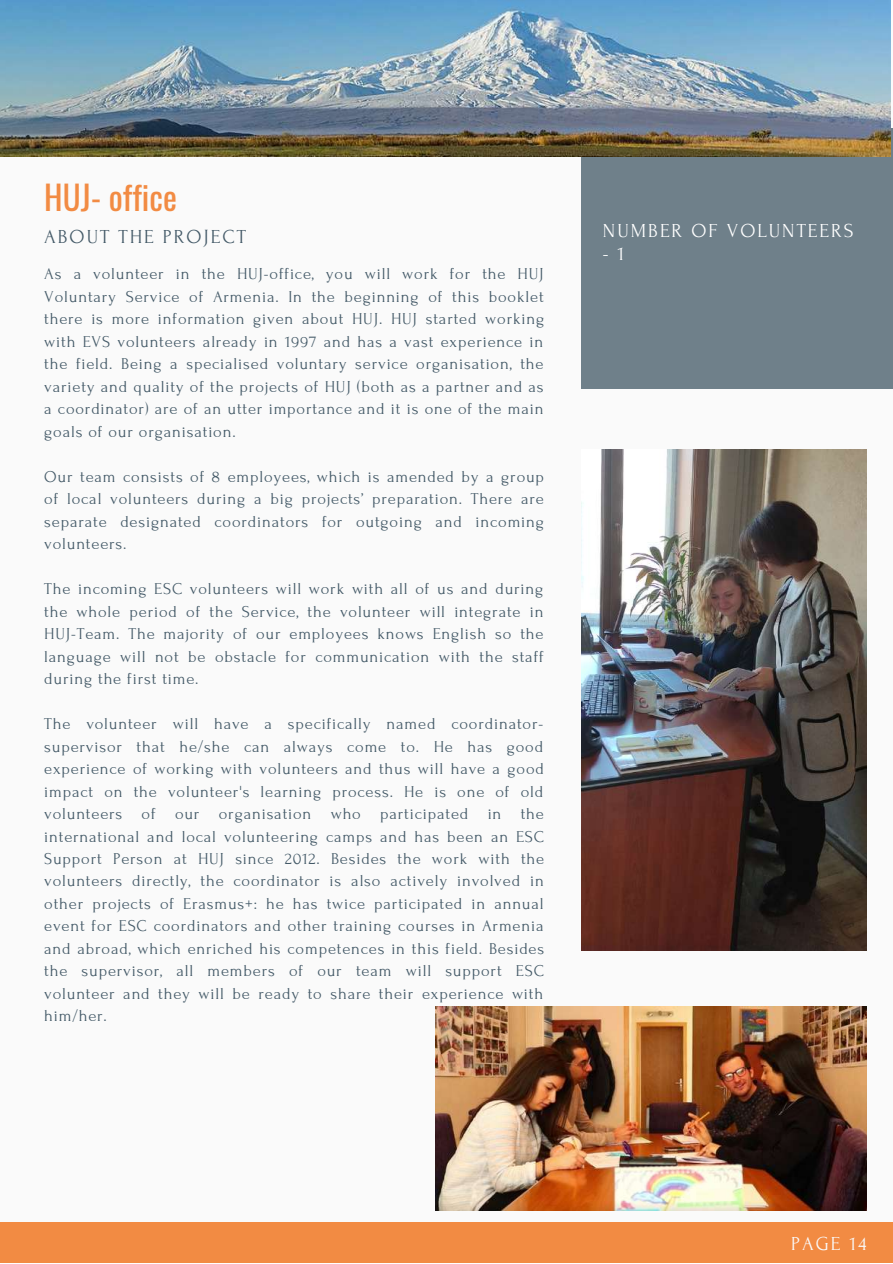
<style>
.page{position:relative;width:893px;height:1264px;background:#fff}
.page>*{position:absolute;margin:0;border:0;box-sizing:border-box;transform-origin:0 0}
.t1{font:33px "Oswald";color:#f28b43}
.t2{font:19.8px "Forum";letter-spacing:.1em;color:#fff}
.t3{font:19.8px "Forum";letter-spacing:.1em;color:#435967}
.t4{font:19.8px "Forum";letter-spacing:.1em;color:#fafafa}
.t5{font:16.5px/22.5px "Forum";letter-spacing:.05em;color:#435967;text-align:justify}
</style>
<div class="page">
<div style="left:0;top:0;width:892px;height:1262px;background:#fafafa"></div>
<div style="left:0;top:1221px;width:892px;height:41px;background:#f28b43"></div>
<div style="left:581px;top:128px;width:311px;height:260px;background:#6f808a"></div>
<img style="left:0;top:0;width:890px;height:156px">
<img style="left:436px;top:1006px;width:430px;height:204px">
<img style="left:582px;top:450px;width:284px;height:501px">
<h1 class="t1" style="left:44px;top:171px;width:134px">HUJ- office</h1>
<p class="t3" style="left:44px;top:226px;width:203px">ABOUT THE PROJECT</p>
<p class="t5" style="left:44px;top:263px;width:501px">As a volunteer in the HUJ-office, you will work for the HUJ Voluntary Service of Armenia. In the beginning of this booklet there is more information given about HUJ. HUJ started working with EVS volunteers already in 1997 and has a vast experience in the field. Being a specialised voluntary service organisation, the variety and quality of the projects of HUJ (both as a partner and as a coordinator) are of an utter importance and it is one of the main goals of our organisation.</p>
<p class="t5" style="left:44px;top:465px;width:501px">Our team consists of 8 employees, which is amended by a group of local volunteers during a big projects’ preparation. There are separate designated coordinators for outgoing and incoming volunteers.</p>
<p class="t5" style="left:44px;top:578px;width:501px">The incoming ESC volunteers will work with all of us and during the whole period of the Service, the volunteer will integrate in HUJ-Team. The majority of our employees knows English so the language will not be obstacle for communication with the staff during the first time.</p>
<p class="t5" style="left:44px;top:712px;width:501px">The volunteer will have a specifically named coordinator&shy;supervisor that he/she can always come to. He has good experience of working with volunteers and thus will have a good impact on the volunteer's learning process. He is one of old volunteers of our organisation who participated in the international and local volunteering camps and has been an ESC Support Person at HUJ since 2012. Besides the work with the volunteers directly, the coordinator is also actively involved in other projects of Erasmus+: he has twice participated in annual event for ESC coordinators and other training courses in Armenia and abroad, which enriched his competences in this field. Besides the supervisor, all members of our team will support ESC volunteer and they will be ready to share their experience with him/her.</p>
<p class="t2" style="left:603px;top:220px;width:252px">NUMBER OF VOLUNTEERS</p>
<p class="t2" style="left:603px;top:243px;width:23px">- 1</p>
<p class="t4" style="left:791px;top:1233px;width:77px">PAGE 14</p>
</div>
